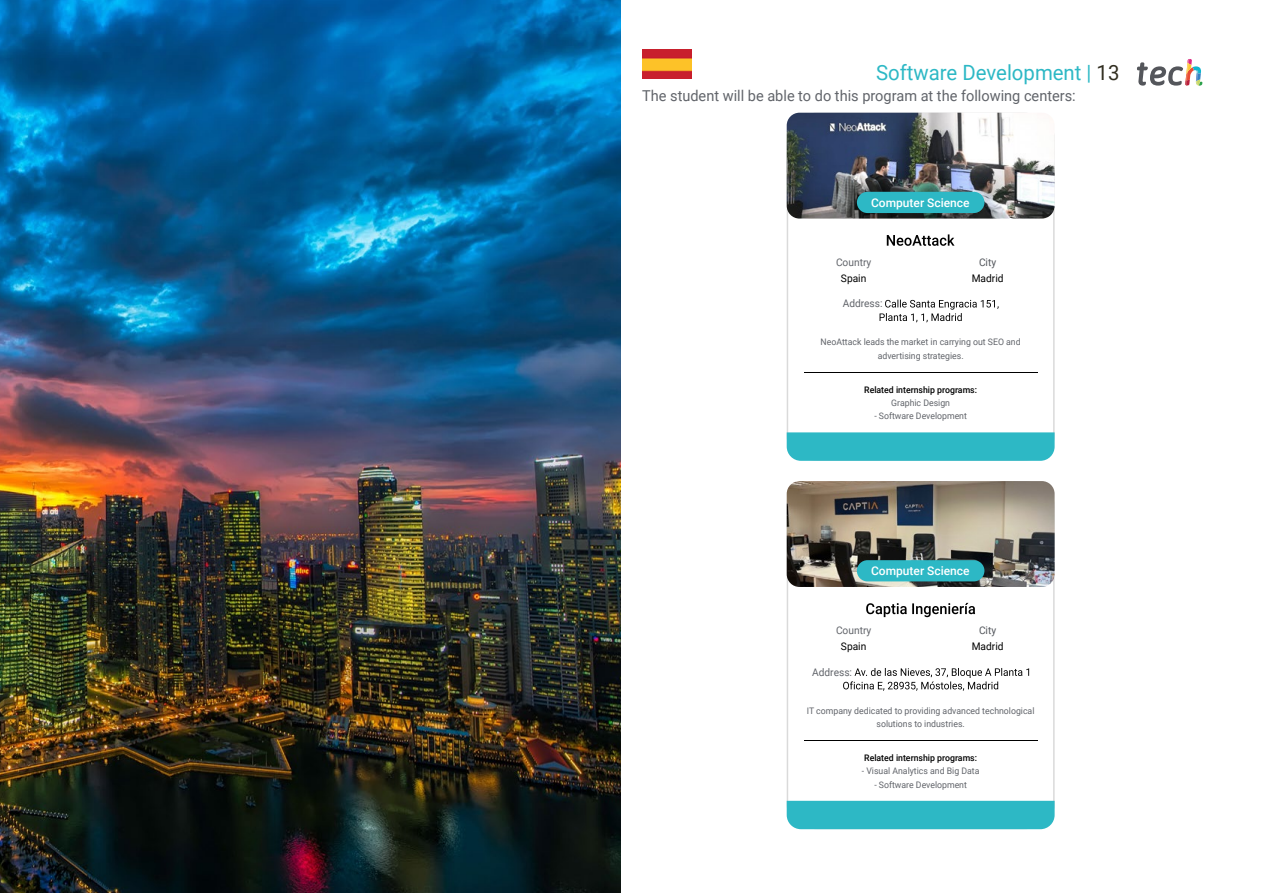
<style>
.page{position:relative;width:1263px;height:893px;background:#fff}
.page>*{position:absolute;margin:0;border:0;box-sizing:border-box;transform-origin:0 0}
.t1{font:21px "Roboto";color:#2db8c5}
.t2{font:15px "Roboto";color:#61646a}
.t3{font:500 12px "Roboto";color:#fff}
.t4{font:10.5px "Roboto";color:#61646a}
.t5{font:10.5px "Roboto";color:#000}
.t6{font:10.5px "Roboto";color:#52555b}
.t7{font:9px/13.5px "Roboto";color:#61646a;text-align:center}
.t8{font:500 9px "Roboto";color:#000}
.s1{color:#312e20}
</style>
<div class="page">
<img style="left:0;top:0;width:621px;height:893px">
<svg style="left:786px;top:112px;width:269px;height:339px"></svg>
<hr style="left:804px;top:372px;width:233px;height:1px;background:#000">
<svg style="left:887px;top:234px;width:67px;height:12px"></svg>
<svg style="left:879px;top:300px;width:119px;height:22px"></svg>
<svg style="left:787px;top:432px;width:267px;height:29px;background:#33b9c6"></svg>
<img style="left:787px;top:113px;width:267px;height:106px">
<div style="left:857px;top:192px;width:127px;height:21px;background:#2db8c5;border-radius:11px"></div>
<svg style="left:786px;top:490px;width:269px;height:340px"></svg>
<hr style="left:804px;top:740px;width:233px;height:1px;background:#000">
<svg style="left:866px;top:603px;width:109px;height:14px"></svg>
<svg style="left:843px;top:668px;width:186px;height:23px"></svg>
<div style="left:787px;top:801px;width:267px;height:28px;background:#2db8c5"></div>
<img style="left:787px;top:481px;width:267px;height:106px">
<div style="left:857px;top:560px;width:127px;height:21px;background:#2db8c5;border-radius:11px"></div>
<img style="left:642px;top:49px;width:49px;height:30px">
<svg style="left:1137px;top:59px;width:65px;height:27px"></svg>
<h1 class="t1" style="left:876px;top:57px;width:245px">Software Development | <span class="s1">13</span></h1>
<h2 class="t2" style="left:642px;top:86px;width:435px">The student will be able to do this program at the following centers:</h2>
<h3 class="t3" style="left:871px;top:194px;width:100px">Computer Science</h3>
<p class="t4" style="left:836px;top:255px;width:37px">Country</p>
<p class="t5" style="left:841px;top:271px;width:27px">Spain</p>
<p class="t6" style="left:979px;top:255px;width:19px">City</p>
<p class="t5" style="left:972px;top:271px;width:33px">Madrid</p>
<p class="t4" style="left:843px;top:296px;width:41px">Address:</p>
<p class="t7" style="left:821px;top:335px;width:202px">NeoAttack leads the market in carrying out SEO and advertising strategies.</p>
<p class="t8" style="left:864px;top:383px;width:114px">Related internship programs:</p>
<p class="t7" style="left:891px;top:396px;width:60px">Graphic Design</p>
<p class="t7" style="left:874px;top:409px;width:94px">- Software Development</p>
<h3 class="t3" style="left:871px;top:563px;width:100px">Computer Science</h3>
<p class="t4" style="left:836px;top:623px;width:37px">Country</p>
<p class="t5" style="left:841px;top:639px;width:27px">Spain</p>
<p class="t6" style="left:979px;top:623px;width:19px">City</p>
<p class="t5" style="left:972px;top:639px;width:33px">Madrid</p>
<p class="t4" style="left:812px;top:665px;width:41px">Address:</p>
<p class="t7" style="left:807px;top:703px;width:229px">IT company dedicated to providing advanced technological solutions to industries.</p>
<p class="t8" style="left:864px;top:751px;width:114px">Related internship programs:</p>
<p class="t7" style="left:862px;top:764px;width:119px">- Visual Analytics and Big Data</p>
<p class="t7" style="left:874px;top:777px;width:94px">- Software Development</p>
</div>
